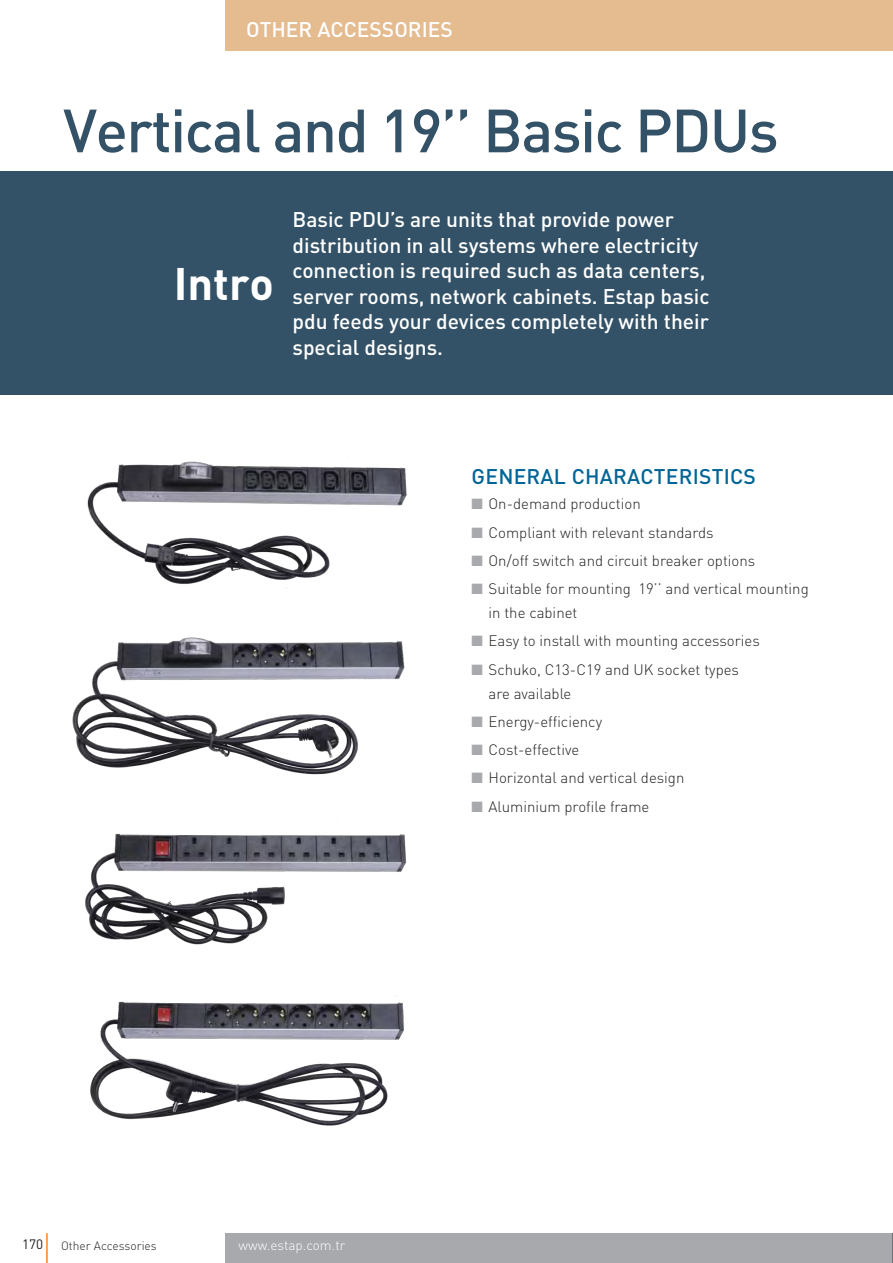
<style>
.page{position:relative;width:893px;height:1263px;background:#fff}
.page>*{position:absolute;margin:0;border:0;box-sizing:border-box;transform-origin:0 0}
.t1{font:500 60px "DIN Pro";letter-spacing:-.025em;color:#335267}
.t2{font:700 45px "DIN Pro";color:#fff}
.t3{font:500 21px/25.5px "DIN Pro";color:#fff}
.t4{font:500 21px "DIN Pro";letter-spacing:.01em;color:#006596}
.t5{font:300 15px/24px "DIN Pro";color:#231f20}
.t6{font:300 13.5px "DIN Pro";color:#fff}
.t7{font:13.5px "DIN Pro";color:#231f20}
.t8{font:300 12px "DIN Pro";color:#231f20}
.s1{color:#a8a9ad}
</style>
<div class="page">
<div style="left:0;top:171px;width:892px;height:224px;background:#335267"></div>
<img style="left:87px;top:457px;width:320px;height:132px">
<img style="left:72px;top:637px;width:333px;height:138px">
<img style="left:85px;top:818px;width:322px;height:127px">
<img style="left:90px;top:995px;width:314px;height:131px">
<hr style="left:892px;top:1233px;width:1px;height:30px;background:#a8a9ad">
<hr style="left:892px;top:0;width:1px;height:51px;background:#e5bb90">
<div style="left:225px;top:1233px;width:667px;height:30px;background:#a8a9ad"></div>
<div style="left:225px;top:0;width:667px;height:51px;background:#e5bb90"></div>
<hr style="left:46px;top:1233px;width:2px;height:30px;background:#f58427">
<h3 class="t3" style="left:246px;top:16px;width:208px">OTHER ACCESSORIES</h3>
<h1 class="t1" style="left:63px;top:90px;width:717px">Vertical and 19’’ Basic PDUs</h1>
<h2 class="t2" style="left:174px;top:253px;width:102px">Intro</h2>
<p class="t3" style="left:292px;top:206px;width:418px">Basic PDU’s are units that provide power distribution in all systems where electricity connection is required such as data centers, server rooms, network cabinets. Estap basic pdu feeds your devices completely with their special designs.</p>
<h3 class="t4" style="left:471px;top:462px;width:286px">GENERAL CHARACTERISTICS</h3>
<p class="t5" style="left:471px;top:491px;width:171px"><span class="s1">■</span> On-demand production</p>
<p class="t5" style="left:471px;top:520px;width:244px"><span class="s1">■</span> Compliant with relevant standards</p>
<p class="t5" style="left:471px;top:548px;width:285px"><span class="s1">■</span> On/off switch and circuit breaker options</p>
<p class="t5" style="left:488px;top:576px;width:322px;text-indent:-17px"><span class="s1">■</span> Suitable for mounting 19’’ and vertical mounting in the cabinet</p>
<p class="t5" style="left:471px;top:628px;width:290px"><span class="s1">■</span> Easy to install with mounting accessories</p>
<p class="t5" style="left:488px;top:657px;width:252px;text-indent:-17px"><span class="s1">■</span> Schuko, C13-C19 and UK socket types are available</p>
<p class="t5" style="left:471px;top:709px;width:132px"><span class="s1">■</span> Energy-efficiency</p>
<p class="t5" style="left:471px;top:737px;width:109px"><span class="s1">■</span> Cost-effective</p>
<p class="t5" style="left:471px;top:765px;width:214px"><span class="s1">■</span> Horizontal and vertical design</p>
<p class="t5" style="left:471px;top:794px;width:179px"><span class="s1">■</span> Aluminium profile frame</p>
<p class="t7" style="left:22px;top:1235px;width:23px">170</p>
<p class="t8" style="left:61px;top:1237px;width:97px">Other Accessories</p>
<p class="t6" style="left:239px;top:1235px;width:108px">www.estap.com.tr</p>
</div>
